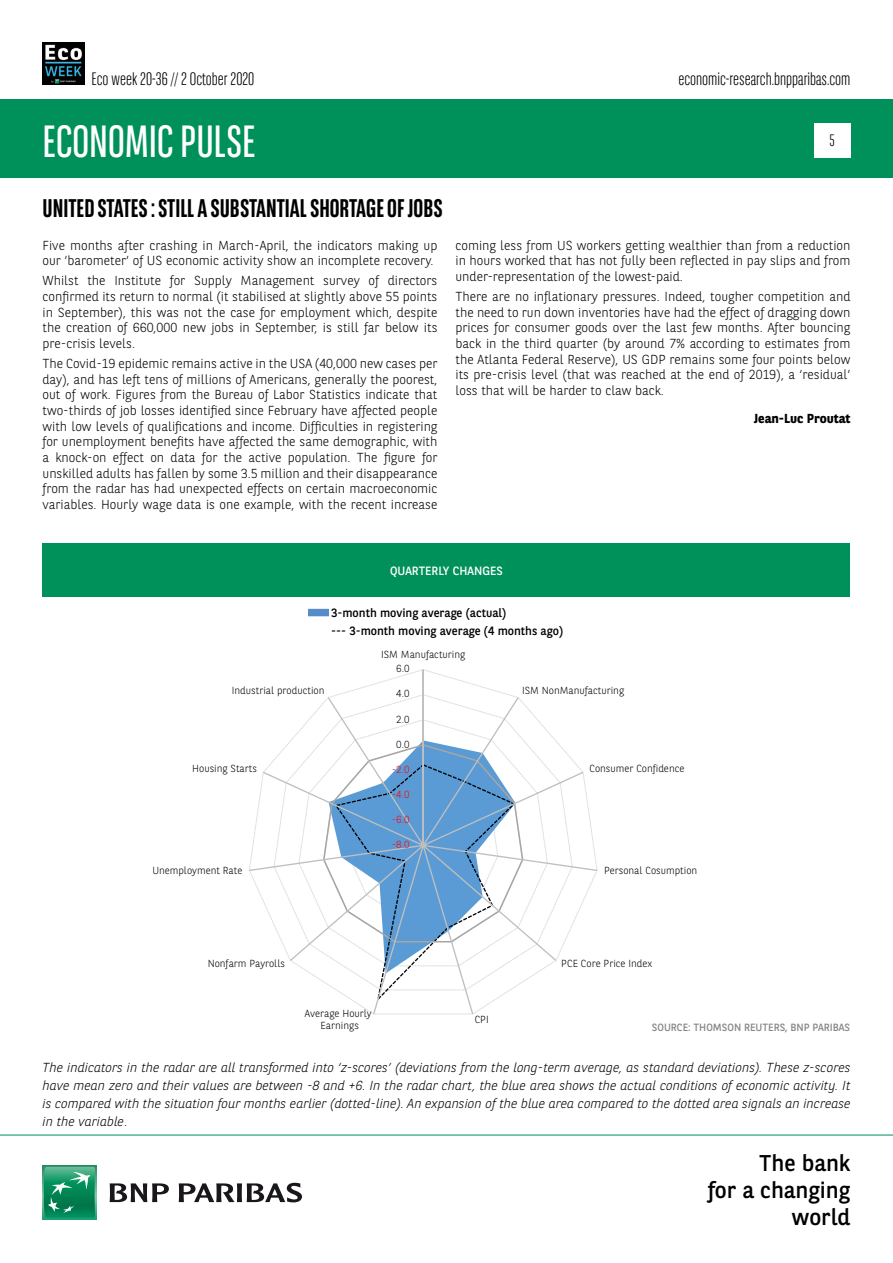
<style>
.page{position:relative;width:893px;height:1263px;background:#fff}
.page>*{position:absolute;margin:0;border:0;box-sizing:border-box;transform-origin:0 0}
.t1{font:45px "BNPP Sans Condensed";color:#fff}
.t2{font:700 25.5px "BNPP Sans Condensed";color:#000}
.t3{font:22.8px/27.3px "BNPP Sans";color:#000;text-align:right}
.t4{font:300 18px "BNPP Sans Condensed";color:#000}
.t5{font:300 16.5px "BNPP Sans Condensed";color:#000}
.t6{font:300 13.05px/15.6px "BNPP Sans";color:#000;text-align:justify}
.t7{font:italic 300 13.05px/18px "BNPP Sans";color:#000;text-align:justify}
.t8{font:700 13.05px "BNPP Sans";color:#000}
.t9{font:12px/18px "BNPP Sans";color:#000}
.t10{font:12px "BNPP Sans";color:#fff}
.t11{font:10.5px "BNPP Sans";color:#878787}
.t12{font:300 10.2px/12.3px "BNPP Sans";color:#000;text-align:center}
.t13{font:300 10.2px "BNPP Sans";color:#f00}
.s1{font-style:normal}
</style>
<div class="page">
<div style="left:1px;top:99px;width:892px;height:78px;background:#00915b"></div>
<svg style="left:43px;top:1166px;width:53px;height:53px"></svg>
<svg style="left:44px;top:1167px;width:51px;height:51px;background:#26996e"></svg>
<svg style="left:110px;top:1183px;width:59px;height:19px"></svg>
<svg style="left:179px;top:1183px;width:123px;height:19px"></svg>
<hr style="left:0;top:1135px;width:893px;height:1px;background:#00915b">
<div style="left:814px;top:123px;width:36px;height:34px;background:#fff"></div>
<img style="left:43px;top:43px;width:42px;height:42px">
<div style="left:308px;top:609px;width:21px;height:7px;background:#568cc9"></div>
<svg style="left:249px;top:669px;width:349px;height:346px"></svg>
<div style="left:43px;top:543px;width:807px;height:54px;background:#00915b"></div>
<h3 class="t4" style="left:91px;top:67px;width:164px">Eco week 20-36 // 2 October 2020</h3>
<h1 class="t1" style="left:43px;top:113px;width:215px">ECONOMIC PULSE</h1>
<h3 class="t4" style="left:678px;top:67px;width:174px">economic-research.bnpparibas.com</h3>
<p class="t5" style="left:829px;top:130px;width:7px">5</p>
<h2 class="t2" style="left:43px;top:193px;width:402px">UNITED STATES : STILL A SUBSTANTIAL SHORTAGE OF JOBS</h2>
<p class="t6" style="left:43px;top:237px;width:396px">Five months after crashing in March-April, the indicators making up our ‘barometer’ of US economic activity show an incomplete recovery.</p>
<p class="t6" style="left:43px;top:272px;width:396px">Whilst the Institute for Supply Management survey of directors confirmed its return to normal (it stabilised at slightly above 55 points in September), this was not the case for employment which, despite the creation of 660,000 new jobs in September, is still far below its pre-crisis levels.</p>
<p class="t6" style="left:43px;top:355px;width:396px">The Covid-19 epidemic remains active in the USA (40,000 new cases per day), and has left tens of millions of Americans, generally the poorest, out of work. Figures from the Bureau of Labor Statistics indicate that two-thirds of job losses identified since February have affected people with low levels of qualifications and income. Difficulties in registering for unemployment benefits have affected the same demographic, with a knock-on effect on data for the active population. The figure for unskilled adults has fallen by some 3.5 million and their disappearance from the radar has had unexpected effects on certain macroeconomic variables. Hourly wage data is one example, with the recent increase</p>
<p class="t6" style="left:455px;top:237px;width:397px">coming less from US workers getting wealthier than from a reduction in hours worked that has not fully been reflected in pay slips and from under-representation of the lowest-paid.</p>
<p class="t6" style="left:455px;top:288px;width:396px">There are no inflationary pressures. Indeed, tougher competition and the need to run down inventories have had the effect of dragging down prices for consumer goods over the last few months. After bouncing back in the third quarter (by around 7% according to estimates from the Atlanta Federal Reserve), US GDP remains some four points below its pre-crisis level (that was reached at the end of 2019), a ‘residual’ loss that will be harder to claw back.</p>
<p class="t8" style="left:754px;top:410px;width:98px">Jean-Luc Proutat</p>
<p class="t10" style="left:390px;top:562px;width:114px">QUARTERLY CHANGES</p>
<p class="t9" style="left:331px;top:603px;width:233px">3-month moving average (actual)<br>--- 3-month moving average (4 months ago)</p>
<p class="t12" style="left:381px;top:648px;width:86px">ISM Manufacturing</p>
<p class="t12" style="left:396px;top:662px;width:15px">6.0</p>
<p class="t12" style="left:232px;top:684px;width:94px">Industrial production</p>
<p class="t12" style="left:396px;top:687px;width:15px">4.0</p>
<p class="t12" style="left:522px;top:684px;width:104px">ISM NonManufacturing</p>
<p class="t12" style="left:396px;top:712px;width:15px">2.0</p>
<p class="t12" style="left:396px;top:737px;width:15px">0.0</p>
<p class="t12" style="left:192px;top:761px;width:66px">Housing Starts</p>
<p class="t13" style="left:392px;top:762px;width:19px">-2.0</p>
<p class="t12" style="left:589px;top:761px;width:97px">Consumer Confidence</p>
<p class="t13" style="left:392px;top:787px;width:19px">-4.0</p>
<p class="t13" style="left:392px;top:812px;width:19px">-6.0</p>
<p class="t13" style="left:392px;top:837px;width:19px">-8.0</p>
<p class="t12" style="left:152px;top:863px;width:91px">Unemployment Rate</p>
<p class="t12" style="left:604px;top:863px;width:95px">Personal Cosumption</p>
<p class="t12" style="left:208px;top:957px;width:79px">Nonfarm Payrolls</p>
<p class="t12" style="left:561px;top:957px;width:92px">PCE Core Price Index</p>
<p class="t12" style="left:305px;top:1006px;width:68px">Average Hourly<br>Earnings</p>
<p class="t12" style="left:475px;top:1013px;width:16px">CPI</p>
<p class="t11" style="left:652px;top:1020px;width:200px">SOURCE: THOMSON REUTERS, BNP PARIBAS</p>
<p class="t7" style="left:43px;top:1057px;width:809px">The indicators in the radar are all transformed into ‘z-scores’ (deviations from the long-term average, as standard deviations). These z-scores have mean zero and their values are between -8 and +6. In the radar chart, the blue area shows the actual conditions of economic activity. It is compared with the situation four months earlier (dotted-line). An expansion of the blue area compared to the dotted area signals an increase in the variable<span class="s1">.</span></p>
<h3 class="t3" style="left:708px;top:1148px;width:144px">The bank<br>for a changing world</h3>
</div>
